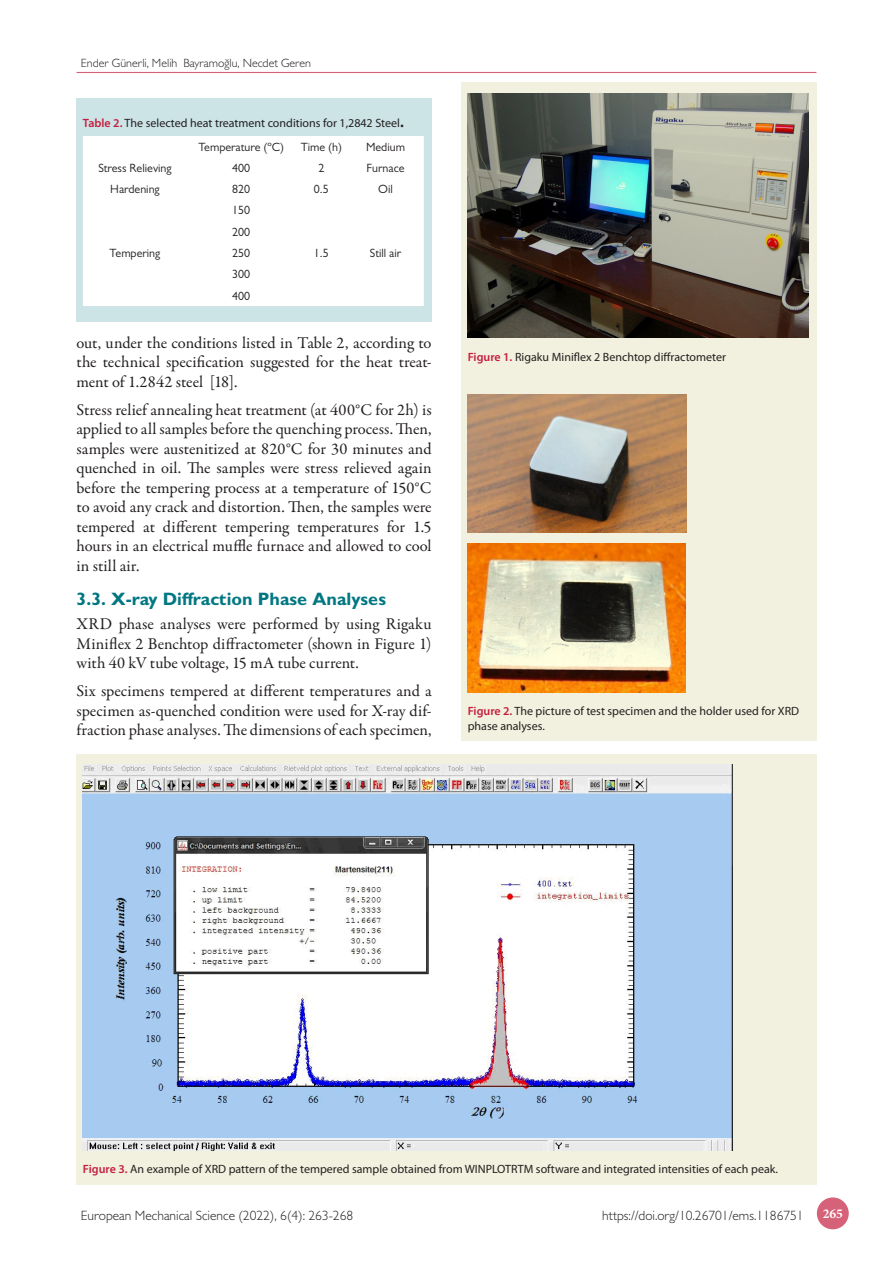
<style>
.page{position:relative;width:893px;height:1263px;background:#fff}
.page>*{position:absolute;margin:0;border:0;box-sizing:border-box;transform-origin:0 0}
.t1{font:700 18px "Gill Sans";color:#007782}
.t2{font:16.5px/19.5px "Garamond Premr Pro";color:#231f20;text-align:justify}
.t3{font:300 13.5px "Gill Sans";color:#231f20}
.t4{font:700 13.5px "Minion Pro";color:#fff}
.t5{font:12px/14.4px "Myriad Pro";color:#231f20}
.t6{font:12px/21.3px "Gill Sans";color:#231f20;text-align:justify}
.t7{font:300 12px "Gill Sans";color:#231f20}
.s1{font-weight:600;color:#c51f40}
.s2{font-size:21px}
</style>
<div class="page">
<div style="left:77px;top:98px;width:355px;height:224px;background:#cce4e6"></div>
<div style="left:83px;top:136px;width:341px;height:170px;background:#fff"></div>
<div style="left:461px;top:83px;width:355px;height:266px;background:#f2f0de"></div>
<div style="left:461px;top:338px;width:355px;height:34px;background:#f2f0de"></div>
<div style="left:461px;top:361px;width:355px;height:34px;background:#f2f0de"></div>
<div style="left:461px;top:384px;width:355px;height:160px;background:#f2f0de"></div>
<div style="left:461px;top:532px;width:355px;height:172px;background:#f2f0de"></div>
<div style="left:461px;top:692px;width:355px;height:49px;background:#f2f0de"></div>
<img style="left:468px;top:94px;width:341px;height:244px">
<img style="left:468px;top:394px;width:218px;height:138px">
<img style="left:468px;top:543px;width:218px;height:149px">
<div style="left:77px;top:754px;width:740px;height:408px;background:#f2f0de"></div>
<div style="left:77px;top:1150px;width:740px;height:35px;background:#f2f0de"></div>
<img style="left:83px;top:765px;width:649px;height:385px">
<hr style="left:77px;top:72px;width:739px;height:1px;background:#d66279">
<div style="left:817px;top:1197px;width:32px;height:32px;background:#d66279;border-radius:50%"></div>
<p class="t7" style="left:81px;top:55px;width:232px">Ender Günerli, Melih Bayramoğlu, Necdet Geren</p>
<p class="t5" style="left:83px;top:116px;width:323px"><span class="s1">Table 2.</span> The selected heat treatment conditions for 1,2842 Steel<span class="s2">.</span></p>
<p class="t6" style="left:198px;top:136px;width:87px">Temperature (ºC)</p>
<p class="t6" style="left:301px;top:136px;width:43px">Time (h)</p>
<p class="t6" style="left:366px;top:136px;width:40px">Medium</p>
<p class="t6" style="left:98px;top:157px;width:75px">Stress Relieving</p>
<p class="t6" style="left:232px;top:157px;width:19px">400</p>
<p class="t6" style="left:318px;top:157px;width:7px">2</p>
<p class="t6" style="left:367px;top:157px;width:39px">Furnace</p>
<p class="t6" style="left:110px;top:178px;width:51px">Hardening</p>
<p class="t6" style="left:232px;top:178px;width:19px">820</p>
<p class="t6" style="left:314px;top:178px;width:16px">0.5</p>
<p class="t6" style="left:378px;top:178px;width:16px">Oil</p>
<p class="t6" style="left:110px;top:242px;width:52px">Tempering</p>
<p class="t6" style="left:232px;top:200px;width:19px">150</p>
<p class="t6" style="left:232px;top:221px;width:19px">200<br>250<br>300<br>400</p>
<p class="t6" style="left:314px;top:242px;width:16px">1.5</p>
<p class="t6" style="left:370px;top:242px;width:33px">Still air</p>
<p class="t2" style="left:77px;top:333px;width:357px">out, under the conditions listed in Table 2, according to the technical specification suggested for the heat treat&shy;ment of 1.2842 steel [18].</p>
<p class="t2" style="left:77px;top:400px;width:357px">Stress relief annealing heat treatment (at 400°C for 2h) is applied to all samples before the quenching process. Then, samples were austenitized at 820°C for 30 minutes and quenched in oil. The samples were stress relieved again before the tempering process at a temperature of 150°C to avoid any crack and distortion. Then, the samples were tempered at different tempering temperatures for 1.5 hours in an electrical muffle furnace and allowed to cool in still air.</p>
<p class="t1" style="left:77px;top:588px;width:311px">3.3. X-ray Diffraction Phase Analyses</p>
<p class="t2" style="left:77px;top:614px;width:357px">XRD phase analyses were performed by using Rigaku Miniflex 2 Benchtop diffractometer (shown in Figure 1) with 40 kV tube voltage, 15 mA tube current.</p>
<p class="t2" style="left:77px;top:681px;width:357px">Six specimens tempered at different temperatures and a specimen as-quenched condition were used for X-ray dif&shy;fraction phase analyses. The dimensions of each specimen,</p>
<p class="t5" style="left:468px;top:349px;width:260px"><span class="s1">Figure 1.</span> Rigaku Miniflex 2 Benchtop diffractometer</p>
<p class="t5" style="left:468px;top:704px;width:333px"><span class="s1">Figure 2.</span> The picture of test specimen and the holder used for XRD phase analyses.</p>
<p class="t5" style="left:83px;top:1162px;width:697px"><span class="s1">Figure 3.</span> An example of XRD pattern of the tempered sample obtained from WINPLOTRTM software and integrated intensities of each peak.</p>
<p class="t3" style="left:81px;top:1207px;width:274px">European Mechanical Science (2022), 6(4): 263-268</p>
<p class="t3" style="left:602px;top:1207px;width:203px">https://doi.org/10.26701/ems.1186751</p>
<p class="t4" style="left:823px;top:1204px;width:22px">265</p>
</div>
